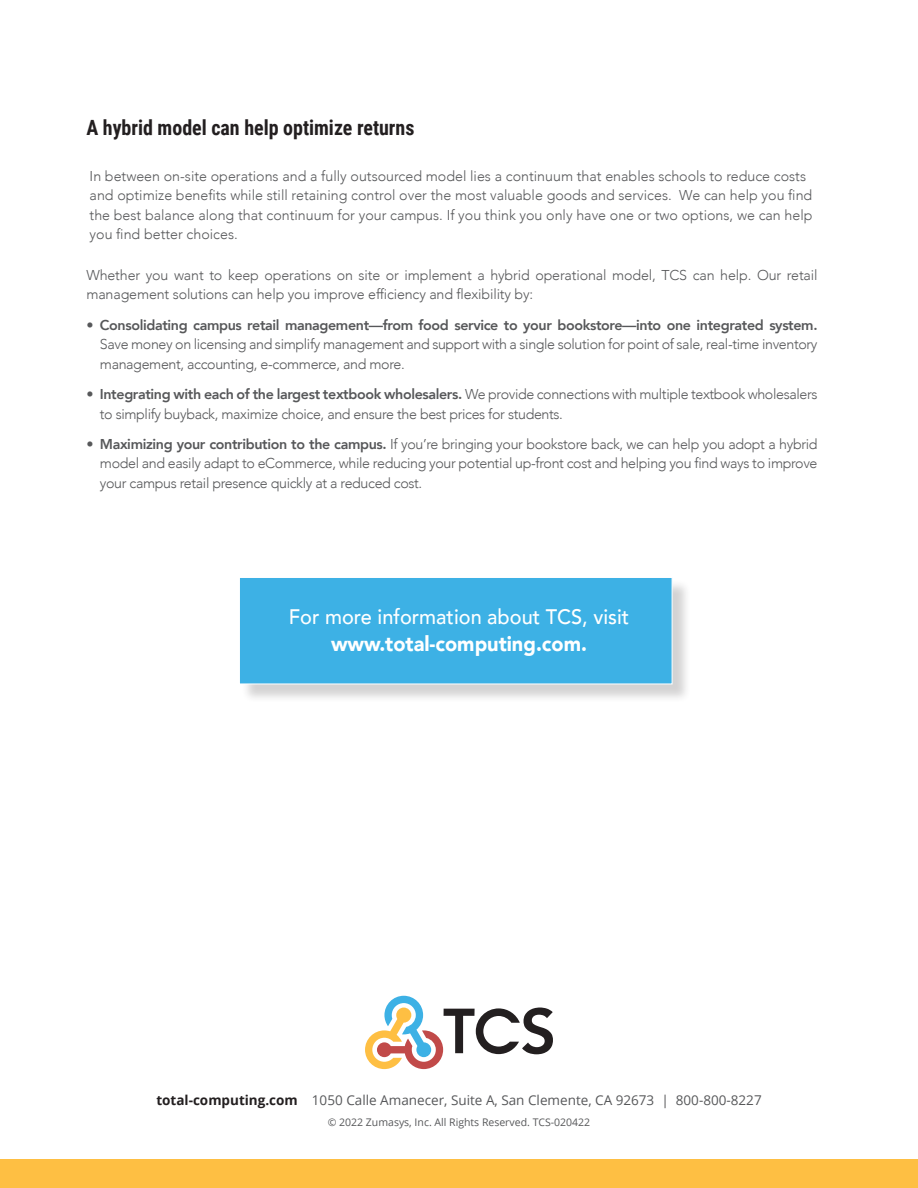
<style>
.page{position:relative;width:918px;height:1188px;background:#fff}
.page>*{position:absolute;margin:0;border:0;box-sizing:border-box;transform-origin:0 0}
.Section_1{font:500 21px/27px "Avenir";color:#fff;text-align:center;scale:.95 1}
.Section_1-2{font:700 21px "Roboto Condensed";color:#231f20;scale:.95 1}
.Bullet{font:300 14.25px/19.5px "Avenir";letter-spacing:-.01em;color:#57585a}
.Contact{font:13.5px "Open Sans";color:#57585a}
.Contact-2{font:10.5px "Open Sans";color:#57585a}
.s1{font-weight:800}
.s2{font-weight:900}
.s3{font-weight:700;color:#231f20}
</style>
<div class="page">
<div style="left:241px;top:579px;width:450px;height:124px;background:#231f20;opacity:.2"></div>
<div style="left:239px;top:577px;width:433px;height:107px;background:#3db1e5;border:1px solid #fff"></div>
<div style="left:0;top:1160px;width:918px;height:28px;background:#febf43"></div>
<svg style="left:365px;top:996px;width:188px;height:73px"></svg>
<p class="Section_1-2" style="left:86px;top:113px;width:347px">A hybrid model can help optimize returns</p>
<p class="Bullet" style="left:90px;top:166px;width:724px">In between on-site operations and a fully outsourced model lies a continuum that enables schools to reduce costs and optimize benefits while still retaining control over the most valuable goods and services. We can help you find the best balance along that continuum for your campus. If you think you only have one or two options, we can help you find better choices.</p>
<p class="Bullet" style="left:86px;top:265px;width:733px">Whether you want to keep operations on site or implement a hybrid operational model, TCS can help. Our retail management solutions can help you improve efficiency and flexibility by:</p>
<p class="Bullet" style="left:100px;top:315px;width:719px;text-align:justify;text-indent:-14px">• <span class="s1">Consolidating campus retail management—from food service to your bookstore—into one integrated system.<br></span>Save money on licensing and simplify management and support with a single solution for point of sale, real-time inventory management, accounting, e-commerce, and more.</p>
<p class="Bullet" style="left:100px;top:384px;width:719px;text-indent:-14px">• <span class="s1">Integrating with each of the largest textbook wholesalers.</span> We provide connections with multiple textbook wholesalers to simplify buyback, maximize choice, and ensure the best prices for students.</p>
<p class="Bullet" style="left:100px;top:434px;width:719px;text-align:justify;text-indent:-14px">• <span class="s1">Maximizing your contribution to the campus.</span> If you’re bringing your bookstore back, we can help you adopt a hybrid model and easily adapt to eCommerce, while reducing your potential up-front cost and helping you find ways to improve your campus retail presence quickly at a reduced cost.</p>
<p class="Section_1" style="left:289px;top:602px;width:360px">For more information about TCS, visit <span class="s2">www.total-computing.com.</span></p>
<p class="Contact" style="left:156px;top:1091px;width:607px"><span class="s3">total-computing.com</span> 1050 Calle Amanecer, Suite A, San Clemente, CA 92673 | 800-800-8227</p>
<p class="Contact-2" style="left:328px;top:1115px;width:264px">© 2022 Zumasys, Inc. All Rights Reserved. TCS-020422</p>
</div>
